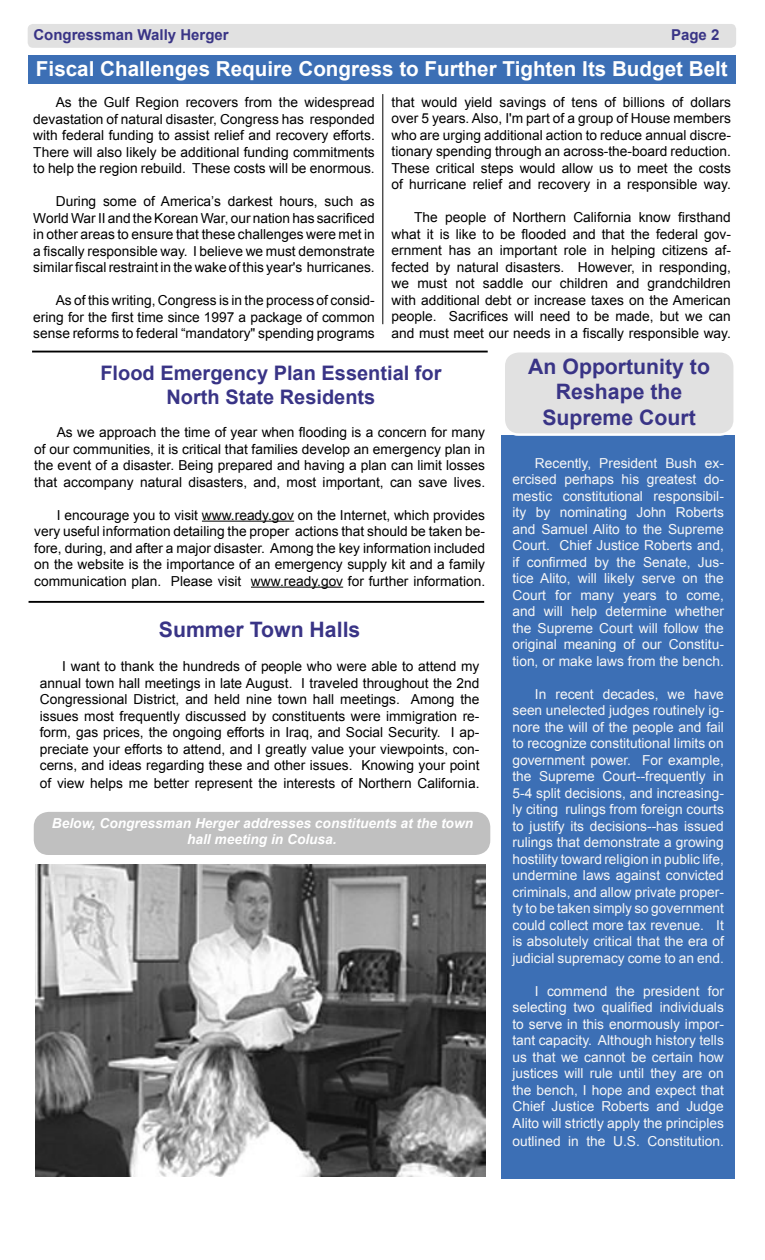
<style>
.page{position:relative;width:765px;height:1260px;background:#fff}
.page>*{position:absolute;margin:0;border:0;box-sizing:border-box;transform-origin:0 0}
.t1{font:700 21.25px "Arial";color:#393486}
.t2{font:700 20.62px "Arial";color:#fff}
.t3{font:700 20px "Arial";color:#393486}
.t4{font:700 15px "Arial";color:#393486}
.t5{font:13.75px/16.5px "Arial";color:#000;text-align:justify}
.t6{font:13.75px/16.5px "Arial";color:#f6f6f6;text-align:justify}
.t7{font:italic 700 13.75px/16.5px "Arial";color:#fff;text-align:center}
</style>
<div class="page">
<div style="left:28px;top:24px;width:708px;height:24px;background:#e1e1e1"></div>
<div style="left:501px;top:435px;width:234px;height:744px;background:#3c6fb5"></div>
<hr style="left:202px;top:521px;width:92px;height:1px;background:#000">
<hr style="left:251px;top:587px;width:92px;height:1px;background:#000">
<div style="left:34px;top:812px;width:456px;height:43px;background:#c0c0c0"></div>
<div style="left:505px;top:352px;width:229px;height:82px;background:#e1e1e1"></div>
<div style="left:28px;top:55px;width:708px;height:29px;background:#3c6fb5"></div>
<hr style="left:382px;top:94px;width:1px;height:230px;background:#000">
<hr style="left:29px;top:601px;width:455px;height:2px;background:#000">
<img style="left:35px;top:865px;width:450px;height:312px">
<hr style="left:32px;top:351px;width:456px;height:1px;background:#000">
<p class="t4" style="left:33px;top:25px;width:197px">Congressman Wally Herger</p>
<p class="t4" style="left:671px;top:25px;width:50px">Page 2</p>
<p class="t2" style="left:36px;top:55px;width:693px">Fiscal Challenges Require Congress to Further Tighten Its Budget Belt</p>
<p class="t5" style="left:33px;top:94px;width:343px;text-indent:22px">As the Gulf Region recovers from the widespread devastation of natural disaster, Congress has responded with federal funding to assist relief and recovery efforts.<br>There will also likely be additional funding commitments to help the region rebuild. These costs will be enormous.</p>
<p class="t5" style="left:33px;top:193px;width:343px;text-indent:22px">During some of America’s darkest hours, such as World War II and the Korean War, our nation has sacrificed in other areas to ensure that these challenges were met in a fiscally responsible way. I believe we must demonstrate similar fiscal restraint in the wake of this year's hurricanes.</p>
<p class="t5" style="left:33px;top:292px;width:343px;text-indent:22px">As of this writing, Congress is in the process of consid&shy;ering for the first time since 1997 a package of common sense reforms to federal “mandatory" spending programs</p>
<p class="t5" style="left:392px;top:94px;width:341px">that would yield savings of tens of billions of dollars</p>
<p class="t5" style="left:392px;top:110px;width:341px">over 5 years. Also, I'm part of a group of House members who are urging additional action to reduce annual discre&shy;tionary spending through an across-the-board reduction.<br>These critical steps would allow us to meet the costs of hurricane relief and recovery in a responsible way.</p>
<p class="t5" style="left:392px;top:209px;width:341px;text-indent:22px">The people of Northern California know firsthand what it is like to be flooded and that the federal gov&shy;ernment has an important role in helping citizens af&shy;fected by natural disasters. However, in responding, we must not saddle our children and grandchildren with additional debt or increase taxes on the American people. Sacrifices will need to be made, but we can and must meet our needs in a fiscally responsible way.</p>
<p class="t3" style="left:100px;top:360px;width:343px">Flood Emergency Plan Essential for</p>
<p class="t3" style="left:167px;top:384px;width:210px">North State Residents</p>
<p class="t5" style="left:34px;top:424px;width:452px;text-indent:22px">As we approach the time of year when flooding is a concern for many of our communities, it is critical that families develop an emergency plan in the event of a disaster. Being prepared and having a plan can limit losses that accompany natural disasters, and, most important, can save lives.</p>
<p class="t5" style="left:34px;top:507px;width:452px;text-indent:22px">I encourage you to visit www.ready.gov on the Internet, which provides very useful information detailing the proper actions that should be taken be&shy;fore, during, and after a major disaster. Among the key information included on the website is the importance of an emergency supply kit and a family communication plan. Please visit www.ready.gov for further information.</p>
<p class="t1" style="left:159px;top:615px;width:203px">Summer Town Halls</p>
<p class="t5" style="left:40px;top:658px;width:441px;text-indent:23px">I want to thank the hundreds of people who were able to attend my annual town hall meetings in late August. I traveled throughout the 2nd Congressional District, and held nine town hall meetings. Among the issues most frequently discussed by constituents were immigration re&shy;form, gas prices, the ongoing efforts in Iraq, and Social Security. I ap&shy;preciate your efforts to attend, and I greatly value your viewpoints, con&shy;cerns, and ideas regarding these and other issues. Knowing your point</p>
<p class="t5" style="left:40px;top:775px;width:441px">of view helps me better represent the interests of Northern California.</p>
<p class="t7" style="left:52px;top:815px;width:423px">Below, Congressman Herger addresses constituents at the town hall meeting in Colusa.</p>
<p class="t1" style="left:528px;top:352px;width:183px">An Opportunity to</p>
<p class="t1" style="left:556px;top:378px;width:128px">Reshape the</p>
<p class="t1" style="left:542px;top:403px;width:155px">Supreme Court</p>
<p class="t6" style="left:512px;top:455px;width:213px;text-indent:22px">Recently, President Bush ex&shy;ercised perhaps his greatest do&shy;mestic constitutional responsibil&shy;ity by nominating John Roberts and Samuel Alito to the Supreme Court. Chief Justice Roberts and, if confirmed by the Senate, Jus&shy;tice Alito, will likely serve on the Court for many years to come, and will help determine whether the Supreme Court will follow the original meaning of our Constitu&shy;tion, or make laws from the bench.</p>
<p class="t6" style="left:512px;top:686px;width:213px;text-indent:22px">In recent decades, we have seen unelected judges routinely ig&shy;nore the will of the people and fail to recognize constitutional limits on government power. For example, the Supreme Court--frequently in 5-4 split decisions, and increasing&shy;ly citing rulings from foreign courts to justify its decisions--has issued rulings that demonstrate a growing hostility toward religion in public life, undermine laws against convicted criminals, and allow private proper&shy;ty to be taken simply so government could collect more tax revenue. It is absolutely critical that the era of judicial supremacy come to an end.</p>
<p class="t6" style="left:512px;top:983px;width:213px;text-indent:22px">I commend the president for selecting two qualified individuals to serve in this enormously impor&shy;tant capacity. Although history tells us that we cannot be certain how justices will rule until they are on the bench, I hope and expect that Chief Justice Roberts and Judge Alito will strictly apply the principles</p>
<p class="t6" style="left:512px;top:1133px;width:213px">outlined in the U.S. Constitution.</p>
</div>
